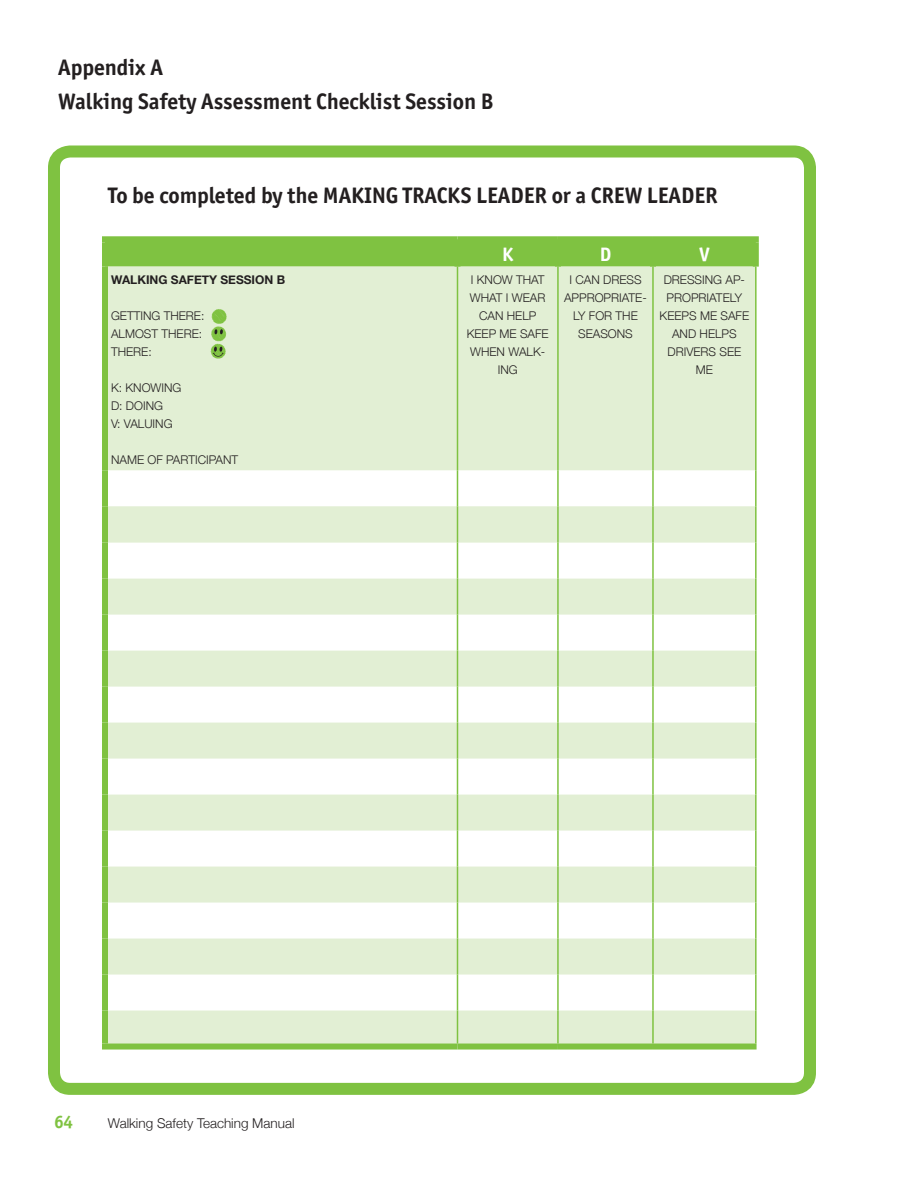
<style>
.page{position:relative;width:918px;height:1188px;background:#fff}
.page>*{position:absolute;margin:0;border:0;box-sizing:border-box;transform-origin:0 0}
.Heading_2{font:700 22.5px "Officina San ITC";color:#231f20}
.Table_heading{font:700 19.5px "Officina San ITC";color:#fff}
.t1{font:700 18px "Officina San ITC";color:#7fc241}
.t2{font:300 13.5px "Helvetica Neue";color:#231f20}
.Table_heading-2{font:300 12px/18px "Helvetica Neue";color:#231f20;text-align:center}
.Table_heading-3{font:700 12px "Helvetica Neue";color:#231f20}
</style>
<div class="page">
<div style="left:48px;top:146px;width:768px;height:949px;border:12px solid #7fc241;border-radius:16px"></div>
<div style="left:108px;top:242px;width:645px;height:25px;background:#7fc241"></div>
<svg style="left:108px;top:267px;width:647px;height:777px;fill:#e2efd4"></svg>
<div style="left:454px;top:242px;width:6px;height:25px;background:#7fc241"></div>
<div style="left:555px;top:242px;width:6px;height:25px;background:#7fc241"></div>
<div style="left:650px;top:242px;width:6px;height:25px;background:#7fc241"></div>
<hr style="left:457px;top:267px;width:1px;height:203px;background:#7fc241">
<hr style="left:557px;top:267px;width:2px;height:203px;background:#7fc241">
<hr style="left:652px;top:267px;width:2px;height:203px;background:#7fc241">
<hr style="left:457px;top:470px;width:1px;height:36px;background:#7fc241">
<hr style="left:557px;top:470px;width:2px;height:36px;background:#7fc241">
<hr style="left:652px;top:470px;width:2px;height:36px;background:#7fc241">
<hr style="left:457px;top:506px;width:1px;height:37px;background:#7fc241">
<hr style="left:557px;top:506px;width:2px;height:37px;background:#7fc241">
<hr style="left:652px;top:506px;width:2px;height:37px;background:#7fc241">
<hr style="left:457px;top:543px;width:1px;height:36px;background:#7fc241">
<hr style="left:557px;top:543px;width:2px;height:36px;background:#7fc241">
<hr style="left:652px;top:543px;width:2px;height:36px;background:#7fc241">
<hr style="left:457px;top:579px;width:1px;height:36px;background:#7fc241">
<hr style="left:557px;top:579px;width:2px;height:36px;background:#7fc241">
<hr style="left:652px;top:579px;width:2px;height:36px;background:#7fc241">
<hr style="left:457px;top:615px;width:1px;height:36px;background:#7fc241">
<hr style="left:557px;top:615px;width:2px;height:36px;background:#7fc241">
<hr style="left:652px;top:615px;width:2px;height:36px;background:#7fc241">
<hr style="left:457px;top:651px;width:1px;height:36px;background:#7fc241">
<hr style="left:557px;top:651px;width:2px;height:36px;background:#7fc241">
<hr style="left:652px;top:651px;width:2px;height:36px;background:#7fc241">
<hr style="left:457px;top:687px;width:1px;height:36px;background:#7fc241">
<hr style="left:557px;top:687px;width:2px;height:36px;background:#7fc241">
<hr style="left:652px;top:687px;width:2px;height:36px;background:#7fc241">
<hr style="left:457px;top:723px;width:1px;height:36px;background:#7fc241">
<hr style="left:557px;top:723px;width:2px;height:36px;background:#7fc241">
<hr style="left:652px;top:723px;width:2px;height:36px;background:#7fc241">
<hr style="left:457px;top:759px;width:1px;height:36px;background:#7fc241">
<hr style="left:557px;top:759px;width:2px;height:36px;background:#7fc241">
<hr style="left:652px;top:759px;width:2px;height:36px;background:#7fc241">
<hr style="left:457px;top:795px;width:1px;height:36px;background:#7fc241">
<hr style="left:557px;top:795px;width:2px;height:36px;background:#7fc241">
<hr style="left:652px;top:795px;width:2px;height:36px;background:#7fc241">
<hr style="left:457px;top:831px;width:1px;height:36px;background:#7fc241">
<hr style="left:557px;top:831px;width:2px;height:36px;background:#7fc241">
<hr style="left:652px;top:831px;width:2px;height:36px;background:#7fc241">
<hr style="left:457px;top:867px;width:1px;height:36px;background:#7fc241">
<hr style="left:557px;top:867px;width:2px;height:36px;background:#7fc241">
<hr style="left:652px;top:867px;width:2px;height:36px;background:#7fc241">
<hr style="left:457px;top:903px;width:1px;height:36px;background:#7fc241">
<hr style="left:557px;top:903px;width:2px;height:36px;background:#7fc241">
<hr style="left:652px;top:903px;width:2px;height:36px;background:#7fc241">
<hr style="left:457px;top:939px;width:1px;height:36px;background:#7fc241">
<hr style="left:557px;top:939px;width:2px;height:36px;background:#7fc241">
<hr style="left:652px;top:939px;width:2px;height:36px;background:#7fc241">
<hr style="left:457px;top:975px;width:1px;height:36px;background:#7fc241">
<hr style="left:557px;top:975px;width:2px;height:36px;background:#7fc241">
<hr style="left:652px;top:975px;width:2px;height:36px;background:#7fc241">
<hr style="left:457px;top:1011px;width:1px;height:33px;background:#7fc241">
<hr style="left:557px;top:1011px;width:2px;height:33px;background:#7fc241">
<hr style="left:652px;top:1011px;width:2px;height:33px;background:#7fc241">
<div style="left:102px;top:267px;width:6px;height:203px;background:#7fc241"></div>
<div style="left:102px;top:470px;width:6px;height:36px;background:#7fc241"></div>
<div style="left:102px;top:506px;width:6px;height:37px;background:#7fc241"></div>
<div style="left:102px;top:543px;width:6px;height:36px;background:#7fc241"></div>
<div style="left:102px;top:579px;width:6px;height:36px;background:#7fc241"></div>
<div style="left:102px;top:615px;width:6px;height:36px;background:#7fc241"></div>
<div style="left:102px;top:651px;width:6px;height:36px;background:#7fc241"></div>
<div style="left:102px;top:687px;width:6px;height:36px;background:#7fc241"></div>
<div style="left:102px;top:723px;width:6px;height:36px;background:#7fc241"></div>
<div style="left:102px;top:759px;width:6px;height:36px;background:#7fc241"></div>
<div style="left:102px;top:795px;width:6px;height:36px;background:#7fc241"></div>
<div style="left:102px;top:831px;width:6px;height:36px;background:#7fc241"></div>
<div style="left:102px;top:867px;width:6px;height:36px;background:#7fc241"></div>
<div style="left:102px;top:903px;width:6px;height:36px;background:#7fc241"></div>
<div style="left:102px;top:939px;width:6px;height:36px;background:#7fc241"></div>
<div style="left:102px;top:975px;width:6px;height:36px;background:#7fc241"></div>
<div style="left:102px;top:1011px;width:6px;height:33px;background:#7fc241"></div>
<div style="left:102px;top:1044px;width:356px;height:6px;background:#7fc241"></div>
<div style="left:102px;top:242px;width:6px;height:25px;background:#7fc241"></div>
<div style="left:102px;top:236px;width:356px;height:6px;background:#7fc241"></div>
<div style="left:458px;top:236px;width:100px;height:6px;background:#7fc241"></div>
<div style="left:558px;top:236px;width:95px;height:6px;background:#7fc241"></div>
<div style="left:653px;top:236px;width:106px;height:6px;background:#7fc241"></div>
<div style="left:753px;top:242px;width:6px;height:25px;background:#7fc241"></div>
<hr style="left:755px;top:267px;width:2px;height:203px;background:#7fc241">
<hr style="left:755px;top:470px;width:2px;height:36px;background:#7fc241">
<hr style="left:755px;top:506px;width:2px;height:37px;background:#7fc241">
<hr style="left:755px;top:543px;width:2px;height:36px;background:#7fc241">
<hr style="left:755px;top:579px;width:2px;height:36px;background:#7fc241">
<hr style="left:755px;top:615px;width:2px;height:36px;background:#7fc241">
<hr style="left:755px;top:651px;width:2px;height:36px;background:#7fc241">
<hr style="left:755px;top:687px;width:2px;height:36px;background:#7fc241">
<hr style="left:755px;top:723px;width:2px;height:36px;background:#7fc241">
<hr style="left:755px;top:759px;width:2px;height:36px;background:#7fc241">
<hr style="left:755px;top:795px;width:2px;height:36px;background:#7fc241">
<hr style="left:755px;top:831px;width:2px;height:36px;background:#7fc241">
<hr style="left:755px;top:867px;width:2px;height:36px;background:#7fc241">
<hr style="left:755px;top:903px;width:2px;height:36px;background:#7fc241">
<hr style="left:755px;top:939px;width:2px;height:36px;background:#7fc241">
<hr style="left:755px;top:975px;width:2px;height:36px;background:#7fc241">
<hr style="left:755px;top:1011px;width:2px;height:33px;background:#7fc241">
<div style="left:458px;top:1044px;width:100px;height:6px;background:#7fc241"></div>
<div style="left:558px;top:1044px;width:95px;height:6px;background:#7fc241"></div>
<div style="left:653px;top:1044px;width:104px;height:6px;background:#7fc241"></div>
<svg style="left:211px;top:309px;width:16px;height:50px"></svg>
<p class="Heading_2" style="left:58px;top:54px;width:106px">Appendix A</p>
<p class="Heading_2" style="left:58px;top:87px;width:437px">Walking Safety Assessment Checklist Session B</p>
<p class="Heading_2" style="left:108px;top:181px;width:611px">To be completed by the MAKING TRACKS LEADER or a CREW LEADER</p>
<p class="Table_heading" style="left:502px;top:242px;width:13px">K</p>
<p class="Table_heading" style="left:600px;top:242px;width:13px">D</p>
<p class="Table_heading" style="left:699px;top:242px;width:12px">V</p>
<p class="Table_heading-3" style="left:111px;top:271px;width:176px">WALKING SAFETY SESSION B</p>
<p class="Table_heading-2" style="left:111px;top:306px;width:95px">GETTING THERE:</p>
<p class="Table_heading-2" style="left:111px;top:324px;width:93px">ALMOST THERE:</p>
<p class="Table_heading-2" style="left:111px;top:342px;width:42px">THERE:</p>
<p class="Table_heading-2" style="left:111px;top:378px;width:72px">K: KNOWING</p>
<p class="Table_heading-2" style="left:111px;top:396px;width:54px">D: DOING</p>
<p class="Table_heading-2" style="left:111px;top:414px;width:63px">V: VALUING</p>
<p class="Table_heading-2" style="left:111px;top:450px;width:129px">NAME OF PARTICIPANT</p>
<p class="Table_heading-2" style="left:467px;top:270px;width:84px">I KNOW THAT<br>WHAT I WEAR<br>CAN HELP<br>KEEP ME SAFE<br>WHEN WALK-<br>ING</p>
<p class="Table_heading-2" style="left:564px;top:270px;width:84px">I CAN DRESS<br>APPROPRIATE-<br>LY FOR THE<br>SEASONS</p>
<p class="Table_heading-2" style="left:660px;top:270px;width:91px">DRESSING AP-<br>PROPRIATELY<br>KEEPS ME SAFE<br>AND HELPS<br>DRIVERS SEE<br>ME</p>
<h3 class="t1" style="left:54px;top:1111px;width:21px">64</h3>
<p class="t2" style="left:108px;top:1112px;width:188px">Walking Safety Teaching Manual</p>
</div>
